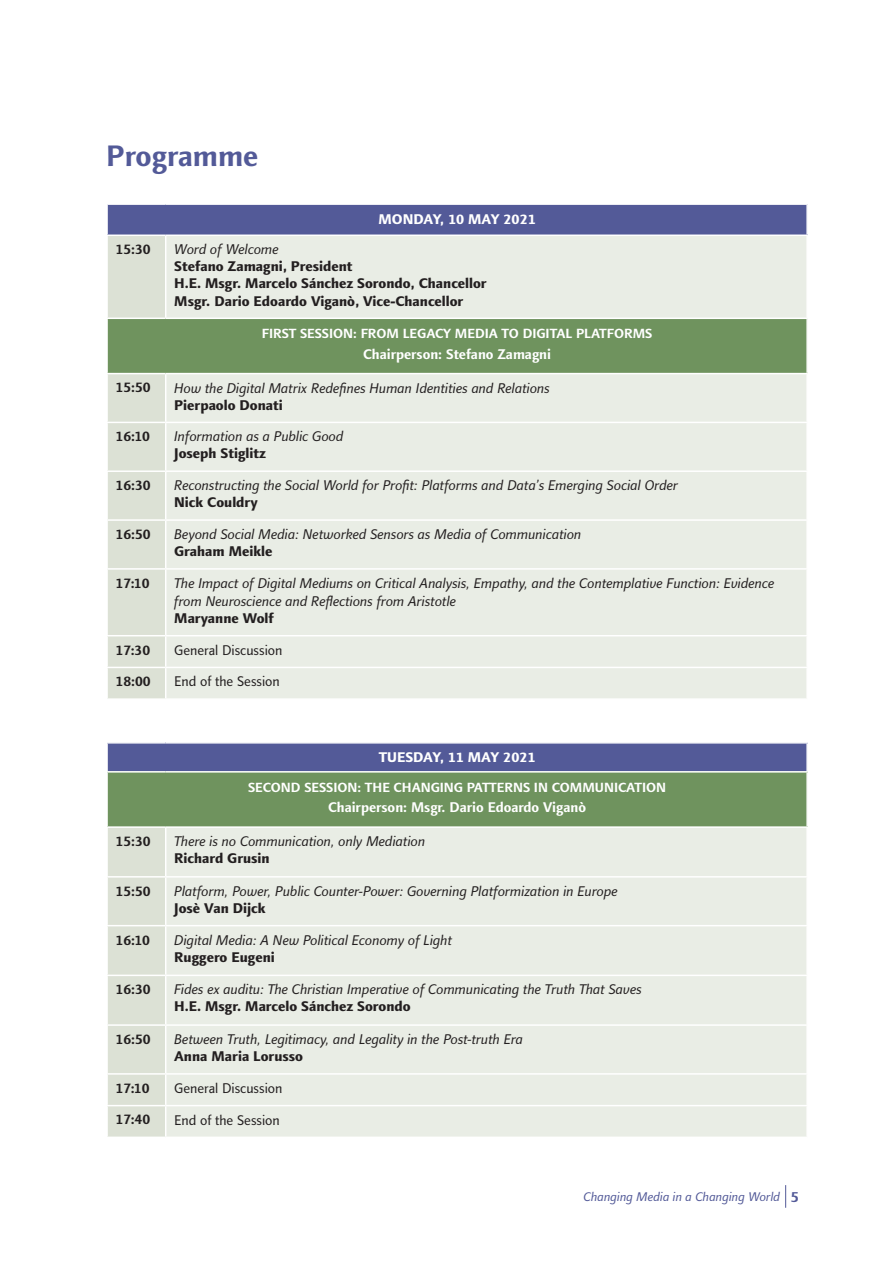
<style>
.page{position:relative;width:893px;height:1263px;background:#fff}
.page>*{position:absolute;margin:0;border:0;box-sizing:border-box;transform-origin:0 0}
.t1{font:700 30px "Linotype Finnegan";color:#535a98}
.t2{font:italic 14.25px/18px "Linotype Finnegan";color:#231f20}
.t3{font:800 14.25px "Linotype Finnegan";color:#231f20}
.t4{font:700 14.25px "Linotype Finnegan";color:#231f20}
.t5{font:14.25px "Linotype Finnegan";color:#231f20}
.t6{font:700 14.25px "Linotype Finnegan";color:#fff}
.t7{font:800 14.25px "Linotype Finnegan";color:#fff}
.t8{font:700 13.5px "Linotype Finnegan";color:#fff}
.t9{font:italic 12.75px "Linotype Finnegan";color:#535a98}
.s1{font-weight:700;font-style:normal;font-size:15px}
</style>
<div class="page">
<svg style="left:785px;top:1185px;width:1px;height:23px"></svg>
<div style="left:107px;top:204px;width:700px;height:31px;background:#535a98"></div>
<div style="left:108px;top:236px;width:57px;height:462px;background:#dce1d5"></div>
<div style="left:166px;top:236px;width:640px;height:462px;background:#e9ede5"></div>
<div style="left:107px;top:318px;width:700px;height:56px;background:#6f935e"></div>
<hr style="left:106px;top:318px;width:60px;height:1px;background:#fff">
<hr style="left:106px;top:319px;width:2px;height:54px;background:#fff">
<hr style="left:166px;top:318px;width:642px;height:1px;background:#fff">
<hr style="left:806px;top:319px;width:2px;height:54px;background:#fff">
<hr style="left:106px;top:373px;width:60px;height:1px;background:#fff">
<hr style="left:166px;top:373px;width:642px;height:1px;background:#fff">
<hr style="left:106px;top:422px;width:60px;height:1px;background:#fff">
<hr style="left:166px;top:422px;width:642px;height:1px;background:#fff">
<hr style="left:106px;top:470px;width:60px;height:2px;background:#fff">
<hr style="left:166px;top:470px;width:642px;height:2px;background:#fff">
<hr style="left:106px;top:519px;width:60px;height:2px;background:#fff">
<hr style="left:166px;top:519px;width:642px;height:2px;background:#fff">
<hr style="left:106px;top:568px;width:60px;height:2px;background:#fff">
<hr style="left:166px;top:568px;width:642px;height:2px;background:#fff">
<hr style="left:106px;top:635px;width:60px;height:1px;background:#fff">
<hr style="left:166px;top:635px;width:642px;height:1px;background:#fff">
<hr style="left:106px;top:667px;width:60px;height:1px;background:#fff">
<hr style="left:166px;top:667px;width:642px;height:1px;background:#fff">
<hr style="left:106px;top:203px;width:60px;height:2px;background:#fff">
<hr style="left:106px;top:205px;width:2px;height:29px;background:#fff">
<hr style="left:166px;top:203px;width:642px;height:2px;background:#fff">
<hr style="left:806px;top:205px;width:2px;height:29px;background:#fff">
<hr style="left:106px;top:234px;width:60px;height:2px;background:#fff">
<hr style="left:166px;top:234px;width:642px;height:2px;background:#fff">
<div style="left:107px;top:743px;width:700px;height:29px;background:#535a98"></div>
<div style="left:107px;top:772px;width:700px;height:55px;background:#6f935e"></div>
<div style="left:108px;top:828px;width:57px;height:308px;background:#dce1d5"></div>
<div style="left:166px;top:828px;width:640px;height:308px;background:#e9ede5"></div>
<hr style="left:106px;top:743px;width:2px;height:28px;background:#fff">
<hr style="left:806px;top:743px;width:2px;height:28px;background:#fff">
<hr style="left:106px;top:771px;width:60px;height:1px;background:#fff">
<hr style="left:106px;top:772px;width:2px;height:54px;background:#fff">
<hr style="left:166px;top:771px;width:642px;height:1px;background:#fff">
<hr style="left:806px;top:772px;width:2px;height:54px;background:#fff">
<hr style="left:106px;top:826px;width:60px;height:2px;background:#fff">
<hr style="left:166px;top:826px;width:642px;height:2px;background:#fff">
<hr style="left:106px;top:876px;width:60px;height:1px;background:#fff">
<hr style="left:166px;top:876px;width:642px;height:1px;background:#fff">
<hr style="left:106px;top:925px;width:60px;height:1px;background:#fff">
<hr style="left:166px;top:925px;width:642px;height:1px;background:#fff">
<hr style="left:106px;top:974px;width:60px;height:2px;background:#fff">
<hr style="left:166px;top:974px;width:642px;height:2px;background:#fff">
<hr style="left:106px;top:1024px;width:60px;height:2px;background:#fff">
<hr style="left:166px;top:1024px;width:642px;height:2px;background:#fff">
<hr style="left:106px;top:1073px;width:60px;height:2px;background:#fff">
<hr style="left:166px;top:1073px;width:642px;height:2px;background:#fff">
<hr style="left:106px;top:1105px;width:60px;height:1px;background:#fff">
<hr style="left:166px;top:1105px;width:642px;height:1px;background:#fff">
<p class="t1" style="left:106px;top:139px;width:154px">Programme</p>
<p class="t7" style="left:378px;top:210px;width:159px">MONDAY, 10 MAY 2021</p>
<p class="t4" style="left:116px;top:241px;width:37px">15:30</p>
<p class="t2" style="left:174px;top:241px;width:106px">Word of Welcome</p>
<p class="t3" style="left:174px;top:258px;width:180px">Stefano Zamagni, President</p>
<p class="t3" style="left:174px;top:275px;width:314px">H.E. Msgr. Marcelo Sánchez Sorondo, Chancellor</p>
<p class="t3" style="left:174px;top:292px;width:291px">Msgr. Dario Edoardo Viganò, Vice-Chancellor</p>
<p class="t8" style="left:262px;top:326px;width:392px">FIRST SESSION: FROM LEGACY MEDIA TO DIGITAL PLATFORMS</p>
<p class="t6" style="left:363px;top:346px;width:189px">Chairperson: Stefano Zamagni</p>
<p class="t4" style="left:116px;top:379px;width:37px">15:50</p>
<p class="t2" style="left:174px;top:379px;width:377px">How the Digital Matrix Redefines Human Identities and Relations</p>
<p class="t3" style="left:174px;top:396px;width:110px">Pierpaolo Donati</p>
<p class="t4" style="left:116px;top:428px;width:36px">16:10</p>
<p class="t2" style="left:174px;top:428px;width:171px">Information as a Public Good</p>
<p class="t3" style="left:174px;top:445px;width:93px">Joseph Stiglitz</p>
<p class="t4" style="left:116px;top:477px;width:37px">16:30</p>
<p class="t2" style="left:174px;top:476px;width:505px">Reconstructing the Social World for Profit: Platforms and Data’s Emerging Social Order</p>
<p class="t3" style="left:174px;top:494px;width:85px">Nick Couldry</p>
<p class="t4" style="left:116px;top:526px;width:37px">16:50</p>
<p class="t2" style="left:174px;top:525px;width:409px">Beyond Social Media: Networked Sensors as Media of Communication</p>
<p class="t3" style="left:174px;top:543px;width:100px">Graham Meikle</p>
<p class="t4" style="left:116px;top:574px;width:36px">17:10</p>
<p class="t2" style="left:174px;top:574px;width:602px">The Impact of Digital Mediums on Critical Analysis, Empathy, and the Contemplative Function: Evidence from Neuroscience and Reflections from Aristotle</p>
<p class="t3" style="left:174px;top:610px;width:101px">Maryanne Wolf</p>
<p class="t4" style="left:116px;top:641px;width:36px">17:30</p>
<p class="t5" style="left:174px;top:641px;width:110px">General Discussion</p>
<p class="t4" style="left:116px;top:673px;width:37px">18:00</p>
<p class="t5" style="left:174px;top:673px;width:107px">End of the Session</p>
<p class="t7" style="left:379px;top:749px;width:158px">TUESDAY, 11 MAY 2021</p>
<p class="t8" style="left:248px;top:779px;width:420px">SECOND SESSION: THE CHANGING PATTERNS IN COMMUNICATION</p>
<p class="t6" style="left:328px;top:799px;width:259px">Chairperson: Msgr. Dario Edoardo Viganò</p>
<p class="t4" style="left:116px;top:833px;width:37px">15:30</p>
<p class="t2" style="left:174px;top:832px;width:253px">There is no Communication, only Mediation</p>
<p class="t3" style="left:174px;top:850px;width:97px">Richard Grusin</p>
<p class="t4" style="left:116px;top:882px;width:37px">15:50</p>
<p class="t2" style="left:174px;top:882px;width:445px">Platform, Power, Public Counter-Power: Governing Platformization in Europe</p>
<p class="t3" style="left:174px;top:900px;width:93px">Josè Van Dijck</p>
<p class="t4" style="left:116px;top:931px;width:36px">16:10</p>
<p class="t2" style="left:174px;top:931px;width:280px">Digital Media: A New Political Economy of Light</p>
<p class="t3" style="left:174px;top:948px;width:102px">Ruggero Eugeni</p>
<p class="t4" style="left:116px;top:981px;width:37px">16:30</p>
<p class="t2" style="left:174px;top:981px;width:469px">Fides ex auditu: The Christian Imperative of Communicating the Truth That Saves</p>
<p class="t3" style="left:174px;top:998px;width:238px">H.E. Msgr. Marcelo Sánchez Sorondo</p>
<p class="t4" style="left:116px;top:1031px;width:37px">16:50</p>
<p class="t2" style="left:174px;top:1030px;width:351px">Between Truth, Legitimacy, and Legality in the Post-truth Era</p>
<p class="t3" style="left:174px;top:1048px;width:130px">Anna Maria Lorusso</p>
<p class="t4" style="left:116px;top:1079px;width:36px">17:10</p>
<p class="t5" style="left:174px;top:1080px;width:110px">General Discussion</p>
<p class="t4" style="left:116px;top:1111px;width:36px">17:40</p>
<p class="t5" style="left:174px;top:1111px;width:107px">End of the Session</p>
<p class="t9" style="left:584px;top:1189px;width:217px">Changing Media in a Changing World <span class="s1">5</span></p>
</div>
